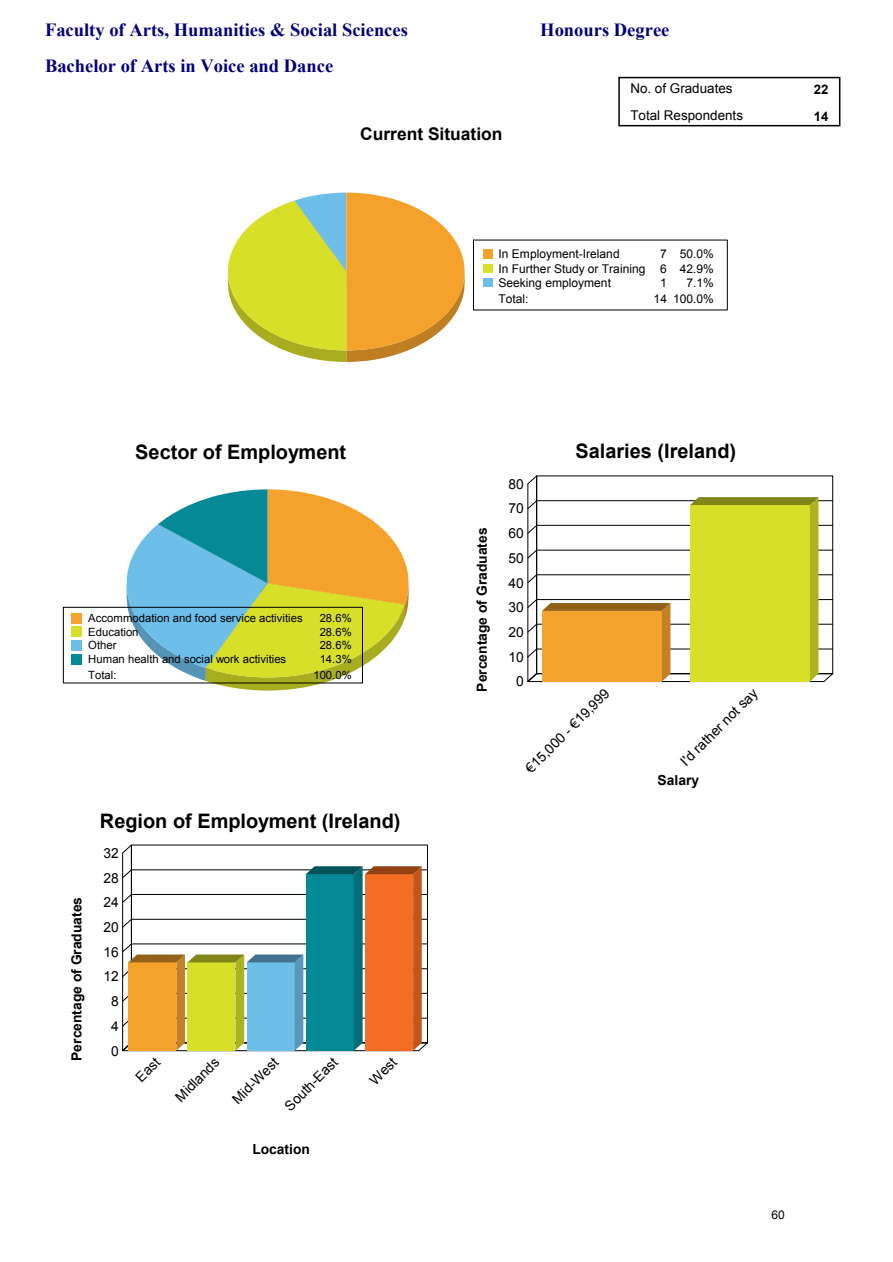
<style>
.page{position:relative;width:893px;height:1262px;background:#fff}
.page>*{position:absolute;margin:0;border:0;box-sizing:border-box;transform-origin:0 0}
.t1{font:700 19.95px "Arial";color:#000}
.t2{font:700 18.6px "Times New Roman";color:#000080}
.t3{font:700 17.4px "Arial";color:#000}
.t4{font:13.8px "Arial";color:#000}
.t5{font:700 13.8px "Arial";color:#000}
.t6{font:13.35px/27px "Arial";color:#000}
.t7{font:700 13.2px/27px "Arial";color:#000}
.t8{font:12px "Arial";color:#000}
.t9{font:11.25px "Arial";color:#000}
</style>
<div class="page">
<svg style="left:228px;top:193px;width:236px;height:169px"></svg>
<div style="left:483px;top:249px;width:9px;height:9px;background:#f5a22c"></div>
<div style="left:483px;top:264px;width:9px;height:9px;background:#d8df29"></div>
<div style="left:483px;top:278px;width:9px;height:9px;background:#6ebeea"></div>
<svg style="left:127px;top:489px;width:281px;height:201px"></svg>
<div style="left:63px;top:607px;width:299px;height:76px;border:1px solid #000"></div>
<div style="left:71px;top:613px;width:10px;height:10px;background:#f5a22c"></div>
<div style="left:71px;top:626px;width:10px;height:11px;background:#d8df29"></div>
<div style="left:71px;top:640px;width:10px;height:11px;background:#6ebeea"></div>
<div style="left:71px;top:654px;width:10px;height:10px;background:#068996"></div>
<svg style="left:527px;top:475px;width:307px;height:208px"></svg>
<svg style="left:122px;top:844px;width:306px;height:208px"></svg>
<div style="left:618px;top:77px;width:222px;height:49px;border:2px solid #000"></div>
<h2 class="t2" style="left:45px;top:19px;width:364px">Faculty of Arts, Humanities &amp; Social Sciences</h2>
<h2 class="t2" style="left:540px;top:19px;width:131px">Honours Degree</h2>
<h2 class="t2" style="left:45px;top:56px;width:290px">Bachelor of Arts in Voice and Dance</h2>
<h3 class="t3" style="left:360px;top:124px;width:144px">Current Situation</h3>
<p class="t6" style="left:630px;top:75px;width:114px">No. of Graduates<br>Total Respondents</p>
<p class="t8" style="left:498px;top:247px;width:123px">In Employment-Ireland</p>
<p class="t8" style="left:679px;top:247px;width:36px">50.0%</p>
<p class="t8" style="left:660px;top:247px;width:8px">7</p>
<p class="t8" style="left:498px;top:262px;width:148px">In Further Study or Training</p>
<p class="t8" style="left:679px;top:262px;width:36px">42.9%</p>
<p class="t8" style="left:660px;top:262px;width:8px">6</p>
<p class="t8" style="left:498px;top:276px;width:114px">Seeking employment</p>
<p class="t8" style="left:686px;top:276px;width:29px">7.1%</p>
<p class="t8" style="left:660px;top:276px;width:8px">1</p>
<p class="t8" style="left:498px;top:292px;width:32px">Total:</p>
<p class="t8" style="left:653px;top:292px;width:62px">14 100.0%</p>
<p class="t7" style="left:813px;top:76px;width:16px">22<br>14</p>
<h1 class="t1" style="left:135px;top:440px;width:212px">Sector of Employment</h1>
<p class="t9" style="left:88px;top:612px;width:216px">Accommodation and food service activities</p>
<p class="t9" style="left:320px;top:612px;width:34px">28.6%</p>
<p class="t9" style="left:88px;top:625px;width:52px">Education</p>
<p class="t9" style="left:320px;top:625px;width:34px">28.6%</p>
<p class="t9" style="left:88px;top:639px;width:30px">Other</p>
<p class="t9" style="left:320px;top:639px;width:34px">28.6%</p>
<p class="t9" style="left:88px;top:653px;width:199px">Human health and social work activities</p>
<p class="t9" style="left:320px;top:653px;width:34px">14.3%</p>
<p class="t9" style="left:88px;top:668px;width:30px">Total:</p>
<p class="t9" style="left:313px;top:668px;width:40px">100.0%</p>
<h1 class="t1" style="left:100px;top:809px;width:302px">Region of Employment (Ireland)</h1>
<p class="t4" style="left:103px;top:845px;width:17px">32</p>
<p class="t5" style="left:69px;top:1060px;width:165px;rotate:-90deg">Percentage of Graduates</p>
<p class="t4" style="left:103px;top:870px;width:17px">28</p>
<p class="t4" style="left:103px;top:894px;width:17px">24</p>
<p class="t4" style="left:103px;top:919px;width:17px">20</p>
<p class="t4" style="left:103px;top:944px;width:17px">16</p>
<p class="t4" style="left:103px;top:969px;width:17px">12</p>
<p class="t4" style="left:111px;top:993px;width:9px">8</p>
<p class="t4" style="left:111px;top:1018px;width:9px">4</p>
<p class="t4" style="left:111px;top:1043px;width:9px">0</p>
<p class="t4" style="left:133px;top:1074px;width:29px;rotate:-45deg">East</p>
<p class="t4" style="left:172px;top:1093px;width:57px;rotate:-45deg">Midlands</p>
<p class="t4" style="left:229px;top:1095px;width:60px;rotate:-45deg">Mid-West</p>
<p class="t4" style="left:282px;top:1102px;width:70px;rotate:-45deg">South-East</p>
<p class="t4" style="left:367px;top:1076px;width:33px;rotate:-45deg">West</p>
<p class="t5" style="left:252px;top:1141px;width:59px">Location</p>
<p class="t5" style="left:474px;top:691px;width:165px;rotate:-90deg">Percentage of Graduates</p>
<p class="t4" style="left:508px;top:476px;width:17px">80</p>
<p class="t4" style="left:508px;top:501px;width:17px">70</p>
<p class="t4" style="left:508px;top:525px;width:17px">60</p>
<p class="t4" style="left:508px;top:550px;width:17px">50</p>
<p class="t4" style="left:508px;top:575px;width:17px">40</p>
<p class="t4" style="left:508px;top:600px;width:17px">30</p>
<p class="t4" style="left:508px;top:624px;width:17px">20</p>
<p class="t4" style="left:508px;top:649px;width:17px">10</p>
<h1 class="t1" style="left:575px;top:440px;width:162px">Salaries (Ireland)</h1>
<p class="t4" style="left:516px;top:674px;width:9px">0</p>
<p class="t4" style="left:522px;top:765px;width:114px;rotate:-45deg">€15,000 - €19,999</p>
<p class="t4" style="left:677px;top:758px;width:104px;rotate:-45deg">I'd rather not say</p>
<p class="t5" style="left:657px;top:772px;width:43px">Salary</p>
<p class="t8" style="left:771px;top:1206px;width:15px">60</p>
</div>
